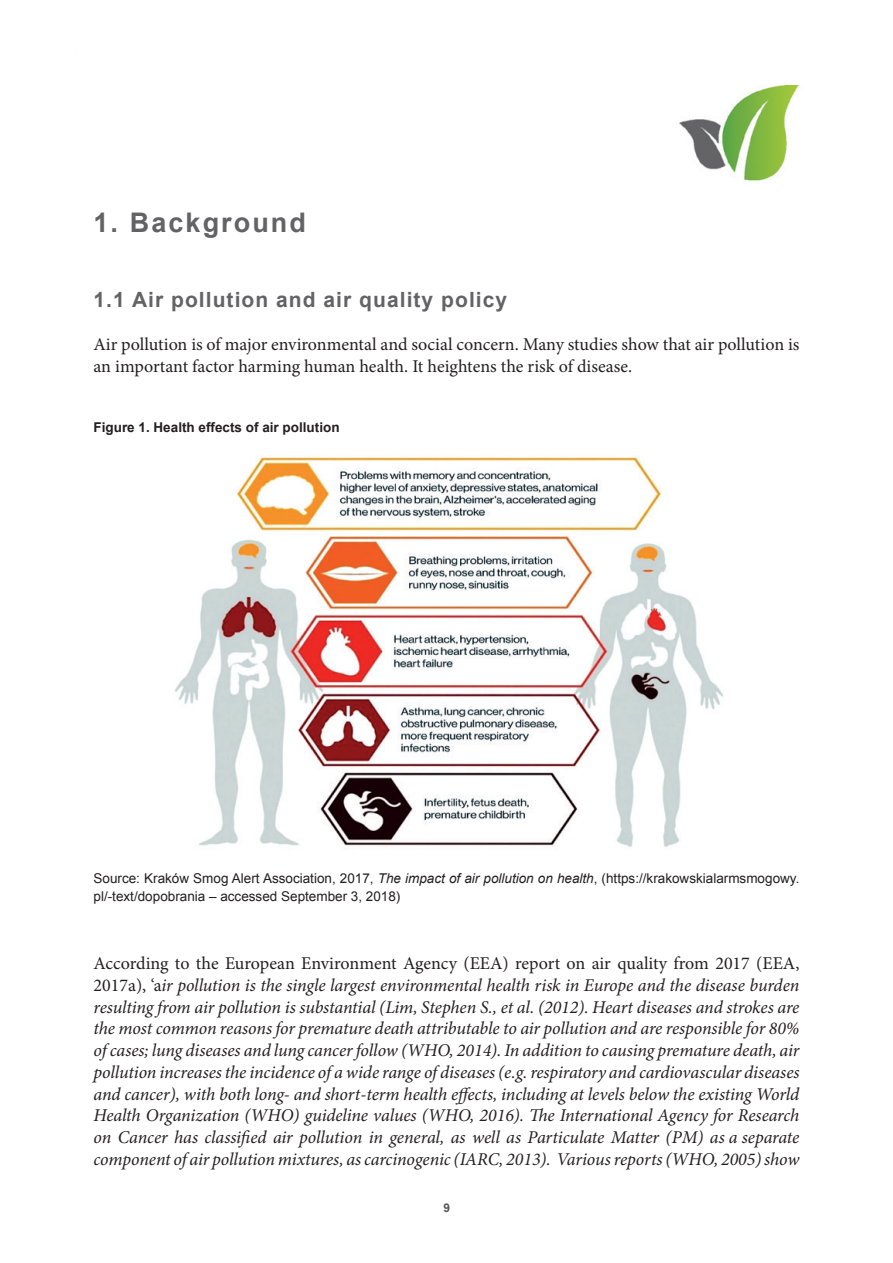
<style>
.page{position:relative;width:893px;height:1263px;background:#fff}
.page>*{position:absolute;margin:0;border:0;box-sizing:border-box;transform-origin:0 0}
.t1{font:700 27px "Arial";letter-spacing:.075em;color:#636366}
.t2{font:700 21px "Arial";letter-spacing:.05em;color:#636366}
.t3{font:italic 18px/21.8px "Minion Pro";letter-spacing:-.005em;color:#231f20;text-align:justify}
.t4{font:18px/21.8px "Minion Pro";letter-spacing:-.005em;color:#231f20}
.t5{font:13.5px/18px "Arial";color:#231f20}
.t6{font:700 13.5px "Arial";color:#231f20}
.t7{font:700 12px "Arial";color:#57585a}
.s1{font-style:italic}
.s2{font-style:normal}
</style>
<div class="page">
<img style="left:679px;top:85px;width:121px;height:96px">
<img style="left:174px;top:457px;width:550px;height:390px">
<h1 class="t1" style="left:94px;top:204px;width:214px">1. Background</h1>
<p class="t2" style="left:94px;top:286px;width:415px">1.1 Air pollution and air quality policy</p>
<p class="t4" style="left:94px;top:334px;width:707px">Air pollution is of major environmental and social concern. Many studies show that air pollution is an important factor harming human health. It heightens the risk of disease.</p>
<p class="t6" style="left:94px;top:419px;width:248px">Figure 1. Health effects of air pollution</p>
<p class="t5" style="left:94px;top:869px;width:707px">Source: Kraków Smog Alert Association, 2017, <span class="s1">The impact of air pollution on health</span>, (https://krakowskialarmsmogowy. pl/-text/dopobrania – accessed September 3, 2018)</p>
<p class="t3" style="left:94px;top:952px;width:707px"><span class="s2">According to the European Environment Agency (EEA) report on air quality from 2017 (EEA, 2017a), ‘a</span>ir pollution is the single largest environmental health risk in Europe and the disease burden resulting from air pollution is substantial (Lim, Stephen S., et al. (2012). Heart diseases and strokes are the most common reasons for premature death attributable to air pollution and are responsible for 80% of cases; lung diseases and lung cancer follow (WHO, 2014). In addition to causing premature death, air pollution increases the incidence of a wide range of diseases (e.g. respiratory and cardiovascular diseases and cancer), with both long- and short-term health effects, including at levels below the existing World Health Organization (WHO) guideline values (WHO, 2016). The International Agency for Research on Cancer has classified air pollution in general, as well as Particulate Matter (PM) as a separate component of air pollution mixtures, as carcinogenic (IARC, 2013). Various reports (WHO, 2005) show</p>
<p class="t7" style="left:443px;top:1200px;width:8px">9</p>
</div>
